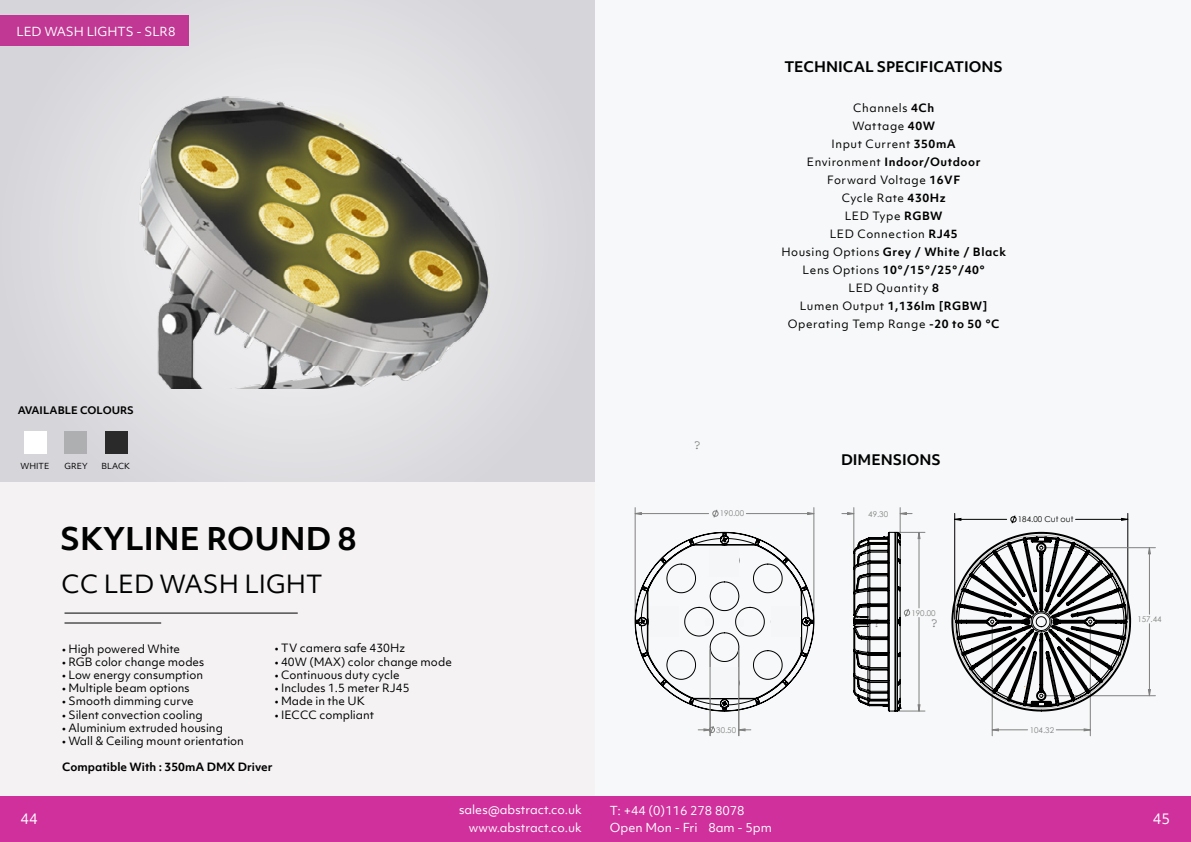
<style>
.page{position:relative;width:1191px;height:842px;background:#fff}
.page>*{position:absolute;margin:0;border:0;box-sizing:border-box;transform-origin:0 0}
.t1{font:700 30px "Objektiv Mk 1";color:#000101}
.t2{font:24px "Objektiv Mk 1";color:#000101}
.t3{font:700 14px "Objektiv Mk 1";color:#000101}
.t4{font:14px "Objektiv Mk 1";color:#fff}
.t5{font:13.2px "Courier";color:#808080}
.t6{font:12px "Objektiv Mk 1";color:#fff}
.t7{font:11.9px "Objektiv Mk 1";color:#fff}
.t8{font:11.7px/17.2px "Objektiv Mk 1";color:#fff;text-align:right}
.t9{font:11px "Objektiv Mk 1";color:#000}
.t10{font:11px/18px "Objektiv Mk 1";letter-spacing:.05em;color:#000;text-align:center}
.t11{font:700 11px "Objektiv Mk 1";color:#000}
.t12{font:700 10px "Objektiv Mk 1";color:#000}
.t13{font:8px "Century Gothic";color:#808080}
.t14{font:8px "Objektiv Mk 1";color:#000}
.t15{font:8px "Century Gothic";color:#000}
.s1{font-weight:700}
</style>
<div class="page">
<div style="left:0;top:0;width:596px;height:482px;background:#dbdadf"></div>
<div style="left:0;top:482px;width:595px;height:359px;background:#f4f2f3"></div>
<div style="left:0;top:15px;width:189px;height:31px;background:#c13894"></div>
<hr style="left:64px;top:613px;width:234px;height:1px;background:#000">
<hr style="left:64px;top:623px;width:97px;height:1px;background:#000">
<div style="left:65px;top:432px;width:22px;height:22px;background:#aeafb0"></div>
<div style="left:24px;top:431px;width:23px;height:23px;background:#fff"></div>
<div style="left:105px;top:432px;width:22px;height:22px;background:#2b2a2a"></div>
<img style="left:106px;top:49px;width:385px;height:339px">
<div style="left:595px;top:0;width:596px;height:842px;background:#f7f8f9"></div>
<div style="left:0;top:796px;width:1191px;height:46px;background:#d0309c"></div>
<hr style="left:635px;top:508px;width:1px;height:111px;background:#808080">
<hr style="left:813px;top:508px;width:1px;height:111px;background:#808080">
<svg style="left:703px;top:731px;width:12px;height:3px"></svg>
<hr style="left:853px;top:508px;width:1px;height:42px;background:#808080">
<hr style="left:900px;top:508px;width:1px;height:34px;background:#808080">
<hr style="left:992px;top:624px;width:1px;height:112px;background:#808080">
<hr style="left:1090px;top:624px;width:1px;height:112px;background:#808080">
<hr style="left:1043px;top:695px;width:112px;height:1px;background:#808080">
<hr style="left:1043px;top:547px;width:112px;height:1px;background:#808080">
<svg style="left:635px;top:513px;width:515px;height:218px"></svg>
<svg style="left:634px;top:532px;width:180px;height:179px"></svg>
<svg style="left:853px;top:532px;width:72px;height:180px"></svg>
<svg style="left:951px;top:532px;width:180px;height:179px"></svg>
<div style="left:648px;top:606px;width:30px;height:30px;background:#f5f6f7"></div>
<div style="left:709px;top:667px;width:30px;height:31px;background:#f5f6f7"></div>
<hr style="left:710px;top:649px;width:1px;height:87px;background:#808080">
<hr style="left:738px;top:649px;width:1px;height:87px;background:#808080">
<div style="left:709px;top:546px;width:30px;height:30px;background:#f5f6f7"></div>
<div style="left:770px;top:606px;width:30px;height:30px;background:#f5f6f7"></div>
<div style="left:737px;top:619px;width:7px;height:7px;background:#f5f6f7"></div>
<div style="left:705px;top:618px;width:7px;height:7px;background:#f5f6f7"></div>
<p class="t6" style="left:16px;top:23px;width:160px">LED WASH LIGHTS - SLR8</p>
<p class="t12" style="left:18px;top:403px;width:118px">AVAILABLE COLOURS</p>
<p class="t14" style="left:21px;top:460px;width:30px">WHITE</p>
<p class="t14" style="left:65px;top:460px;width:24px">GREY</p>
<p class="t14" style="left:101px;top:460px;width:30px">BLACK</p>
<h1 class="t1" style="left:60px;top:518px;width:298px">SKYLINE ROUND 8</h1>
<h2 class="t2" style="left:61px;top:567px;width:262px">CC LED WASH LIGHT</h2>
<p class="t9" style="left:275px;top:641px;width:132px">• TV camera safe 430Hz</p>
<p class="t9" style="left:275px;top:654px;width:179px">• 40W (MAX) color change mode</p>
<p class="t9" style="left:275px;top:667px;width:126px">• Continuous duty cycle</p>
<p class="t9" style="left:275px;top:680px;width:136px">• Includes 1.5 meter RJ45</p>
<p class="t9" style="left:275px;top:693px;width:92px">• Made in the UK</p>
<p class="t9" style="left:275px;top:707px;width:101px">• IECCC compliant</p>
<p class="t9" style="left:62px;top:641px;width:119px">• High powered White</p>
<p class="t9" style="left:62px;top:654px;width:144px">• RGB color change modes</p>
<p class="t9" style="left:62px;top:667px;width:143px">• Low energy consumption</p>
<p class="t9" style="left:62px;top:680px;width:129px">• Multiple beam options</p>
<p class="t9" style="left:62px;top:694px;width:133px">• Smooth dimming curve</p>
<p class="t9" style="left:62px;top:707px;width:142px">• Silent convection cooling</p>
<p class="t9" style="left:62px;top:720px;width:162px">• Aluminium extruded housing</p>
<p class="t9" style="left:62px;top:733px;width:183px">• Wall &amp; Ceiling mount orientation</p>
<p class="t11" style="left:62px;top:759px;width:212px">Compatible With : 350mA DMX Driver</p>
<p class="t3" style="left:784px;top:57px;width:220px">TECHNICAL SPECIFICATIONS</p>
<p class="t10" style="left:781px;top:98px;width:226px">Channels <span class="s1">4Ch<br></span>Wattage <span class="s1">40W<br></span>Input Current <span class="s1">350mA<br></span>Environment <span class="s1">Indoor/Outdoor<br></span>Forward Voltage <span class="s1">16VF<br></span>Cycle Rate <span class="s1">430Hz<br></span>LED Type <span class="s1">RGBW<br></span>LED Connection <span class="s1">RJ45<br></span>Housing Options <span class="s1">Grey / White / Black<br></span>Lens Options <span class="s1">10°/15°/25°/40°<br></span>LED Quantity <span class="s1">8<br></span>Lumen Output <span class="s1">1,136lm [RGBW]<br></span>Operating Temp Range <span class="s1">-20 to 50 °C</span></p>
<p class="t5" style="left:693px;top:438px;width:9px">?</p>
<p class="t13" style="left:720px;top:508px;width:26px">190.00</p>
<p class="t13" style="left:716px;top:724px;width:21px">30.50</p>
<p class="t3" style="left:841px;top:450px;width:101px">DIMENSIONS</p>
<p class="t13" style="left:868px;top:508px;width:21px">49.30</p>
<p class="t13" style="left:911px;top:607px;width:26px">190.00</p>
<p class="t5" style="left:873px;top:615px;width:9px">?</p>
<p class="t5" style="left:930px;top:615px;width:9px">?</p>
<p class="t15" style="left:1018px;top:514px;width:57px">184.00 Cut out</p>
<p class="t13" style="left:1029px;top:724px;width:26px">104.32</p>
<p class="t13" style="left:1137px;top:613px;width:26px">157.44</p>
<p class="t8" style="left:459px;top:801px;width:124px">sales@abstract.co.uk www.abstract.co.uk</p>
<p class="t7" style="left:610px;top:802px;width:136px">T: +44 (0)116 278 8078</p>
<p class="t4" style="left:21px;top:809px;width:19px">44</p>
<p class="t4" style="left:1152px;top:809px;width:19px">45</p>
<p class="t7" style="left:610px;top:819px;width:163px">Open Mon - Fri 8am - 5pm</p>
</div>
